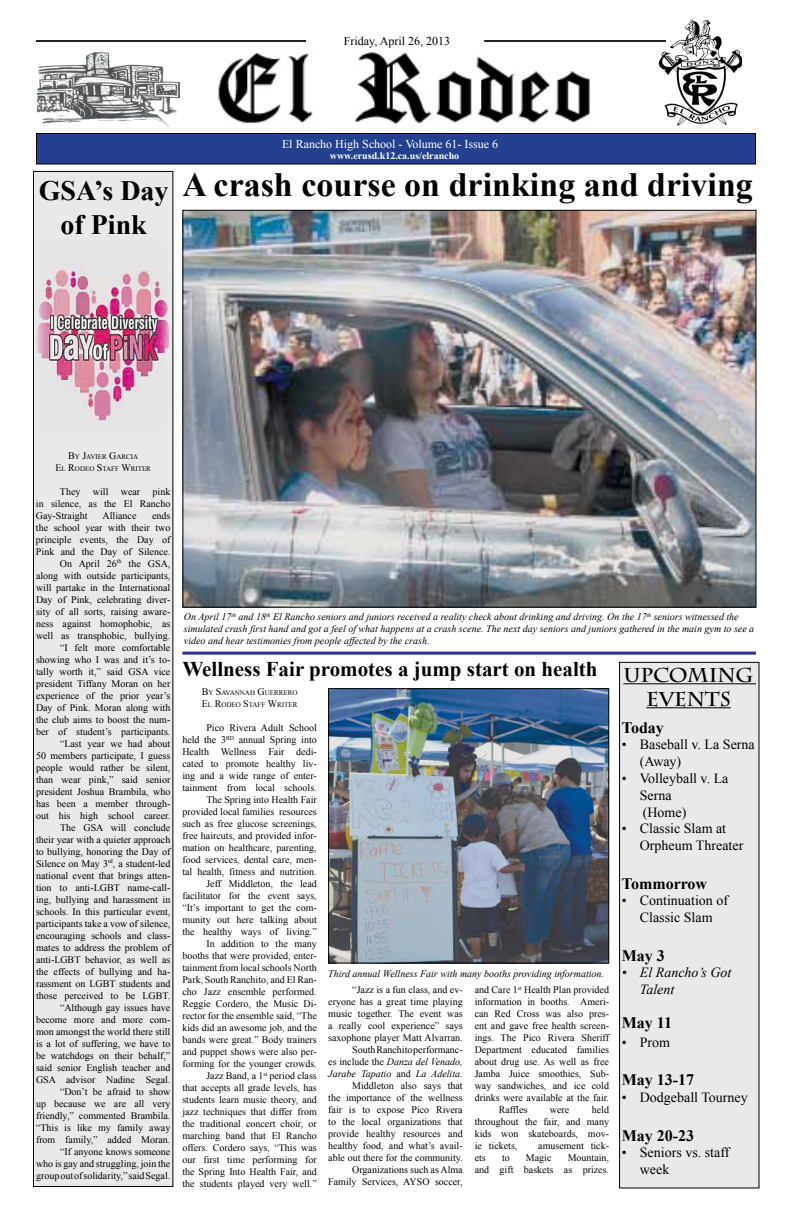
<style>
.page{position:relative;width:792px;height:1224px;background:#fff}
.page>*{position:absolute;margin:0;border:0;box-sizing:border-box;transform-origin:0 0}
.t1{font:700 34px "Times New Roman";color:#000}
.t2{font:700 28px/33.6px "Times New Roman";color:#000;text-align:center}
.t3{font:700 21px "Times New Roman";color:#000}
.t4{font:700 20px/24px "Charlemagne Std";color:#000;text-align:center}
.t5{font:700 16px "Times New Roman";color:#000}
.t6{font:14px/16.8px "Times New Roman";color:#000}
.t7{font:italic 14px/16.8px "Times New Roman";color:#000}
.t8{font:12px "Times New Roman";color:#fff}
.t9{font:12px "Times New Roman";color:#000}
.t10{font:10px/12px "Times New Roman";color:#000;text-align:right}
.t11{font:italic 10px/12px "Times New Roman";color:#000}
.t12{font:700 10px "Times New Roman";color:#fff}
.t13{font:7px/12px "Times New Roman";color:#000;text-align:center}
.s1{font-size:10px}
.s2{font-style:italic}
</style>
<div class="page">
<div style="left:34px;top:171px;width:139px;height:1015px;background:#e9e9ea"></div>
<div style="left:33px;top:171px;width:140px;height:1016px;border:1px solid #000"></div>
<img style="left:37px;top:52px;width:142px;height:75px">
<img style="left:658px;top:19px;width:84px;height:107px">
<div style="left:36px;top:134px;width:720px;height:30px;background:#25408f"></div>
<div style="left:36px;top:133px;width:720px;height:31px;border:1px solid #000"></div>
<img style="left:218px;top:52px;width:372px;height:73px">
<hr style="left:36px;top:40px;width:270px;height:1px;background:#000">
<hr style="left:36px;top:41px;width:270px;height:1px;background:#000">
<hr style="left:484px;top:40px;width:182px;height:1px;background:#000">
<hr style="left:484px;top:41px;width:182px;height:1px;background:#000">
<hr style="left:182px;top:652px;width:574px;height:3px;background:#2e3092">
<img style="left:184px;top:212px;width:570px;height:394px">
<img style="left:330px;top:690px;width:277px;height:271px">
<div style="left:328px;top:688px;width:281px;height:275px;border:1px solid #000"></div>
<img style="left:36px;top:264px;width:134px;height:157px">
<div style="left:620px;top:662px;width:139px;height:526px;background:#e9e9ea"></div>
<div style="left:619px;top:662px;width:141px;height:526px;border:1px solid #000"></div>
<hr style="left:623px;top:683px;width:133px;height:1px;background:#000">
<hr style="left:646px;top:707px;width:85px;height:1px;background:#000">
<p class="t9" style="left:344px;top:33px;width:108px">Friday, April 26, 2013</p>
<h2 class="t2" style="left:39px;top:174px;width:131px">GSA’s Day of Pink</h2>
<p class="t8" style="left:282px;top:136px;width:218px">El Rancho High School - Volume 61- Issue 6</p>
<p class="t12" style="left:330px;top:149px;width:131px">www.erusd.k12.ca.us/elrancho</p>
<h1 class="t1" style="left:182px;top:161px;width:572px">A crash course on drinking and driving</h1>
<p class="t13" style="left:55px;top:450px;width:97px"><span class="s1">B</span>Y <span class="s1">J</span>AVIER <span class="s1">G</span>ARCIA<br><span class="s1">E</span>L <span class="s1">R</span>ODEO <span class="s1">S</span>TAFF <span class="s1">W</span>RITER</p>
<p class="t10" style="left:36px;top:485px;width:136px;text-align:justify;text-indent:24px">They will wear pink in silence, as the El Rancho Gay-Straight</p>
<p class="t10" style="left:36px;top:509px;width:136px">ends<br>the school year with their two principle events, the Day of<br>Pink and the Day of Silence.<br>On April 26<sup>th</sup> the GSA, along with outside participants, will partake in the International<br>Day of Pink, celebrating diver&shy;sity of all sorts, raising aware&shy;ness against homophobic, as well as transphobic, bullying. “I felt more comfortable showing who I was and it’s to&shy;tally worth it,” said GSA vice president Tiffany Moran on her experience of the prior year’s<br>Day of Pink. Moran along with the club aims to boost the num&shy;ber of student’s participants. “Last year we had about<br>50 members participate, I guess people would rather be silent, than wear pink,” said senior president Joshua Brambila, who has been a member through&shy;out his high school career.<br>The GSA will conclude<br>their year with a quieter approach to bullying, honoring the Day of<br>Silence on May 3<sup>rd</sup>, a student-led national event that brings atten&shy;tion to anti-LGBT name-call&shy;ing, bullying and harassment in schools. In this particular event, participants take a vow of silence, encouraging schools and class&shy;mates to address the problem of anti-LGBT behavior, as well as the effects of bullying and ha&shy;rassment on LGBT students and those perceived to be LGBT. “Although gay issues have become more and more com&shy;mon amongst the world there still is a lot of suffering, we have to be watchdogs on their behalf,” said senior English teacher and<br>GSA advisor Nadine Segal. “Don’t be afraid to show<br>up because we are all very friendly,” commented Brambila. “This is like my family away from family,” added Moran. “If anyone knows someone<br>who is gay and struggling, join the group out of solidarity,” said Segal.</p>
<p class="t10" style="left:103px;top:509px;width:35px">Alliance</p>
<p class="t11" style="left:184px;top:610px;width:572px">On April 17<sup>th</sup> and 18<sup>th</sup> El Rancho seniors and juniors received a reality check about drinking and driving. On the 17<sup>th</sup> seniors witnessed the simulated crash first hand and got a feel of what happens at a crash scene. The next day seniors and juniors gathered in the main gym to see a video and hear testimonies from people affected by the crash.</p>
<h3 class="t4" style="left:623px;top:663px;width:132px">UPCOMING<br>EVENTS</h3>
<h3 class="t5" style="left:622px;top:716px;width:44px">Today</h3>
<h3 class="t6" style="left:640px;top:736px;width:116px;text-indent:-18px">• Baseball v. La Serna (Away)</h3>
<h3 class="t6" style="left:640px;top:770px;width:90px;text-indent:-18px">• Volleyball v. La<br>Serna<br>(Home)</h3>
<h3 class="t6" style="left:640px;top:820px;width:105px;text-indent:-18px">• Classic Slam at<br>Orpheum Threater</h3>
<h3 class="t5" style="left:622px;top:872px;width:87px">Tommorrow</h3>
<h3 class="t6" style="left:622px;top:892px;width:108px;text-align:center">• Continuation of<br>Classic Slam</h3>
<h3 class="t5" style="left:622px;top:944px;width:45px">May 3</h3>
<h3 class="t7" style="left:640px;top:964px;width:93px;text-indent:-18px">• El Rancho’s Got<br>Talent</h3>
<h3 class="t5" style="left:622px;top:1011px;width:52px">May 11</h3>
<h3 class="t6" style="left:622px;top:1034px;width:50px">• Prom</h3>
<h3 class="t5" style="left:622px;top:1069px;width:74px">May 13-17</h3>
<h3 class="t6" style="left:622px;top:1089px;width:128px">• Dodgeball Tourney</h3>
<h3 class="t5" style="left:622px;top:1124px;width:74px">May 20-23</h3>
<h3 class="t6" style="left:640px;top:1144px;width:91px;text-indent:-18px">• Seniors vs. staff week</h3>
<h3 class="t3" style="left:182px;top:655px;width:417px">Wellness Fair promotes a jump start on health</h3>
<p class="t13" style="left:202px;top:687px;width:97px;text-align:left"><span class="s1">B</span>Y <span class="s1">S</span>AVANNAH <span class="s1">G</span>UERRERO<br><span class="s1">E</span>L <span class="s1">R</span>ODEO <span class="s1">S</span>TAFF <span class="s1">W</span>RITER</p>
<p class="t10" style="left:182px;top:722px;width:136px">Pico Rivera Adult School<br>held the 3<sup>RD</sup> annual Spring into<br>Health Wellness Fair dedi&shy;cated to promote healthy liv&shy;ing and a wide range of enter&shy;tainment from local schools.<br>The Spring into Health Fair provided local families resources such as free glucose screenings, free haircuts, and provided infor&shy;mation on healthcare, parenting, food services, dental care, men&shy;tal health, fitness and nutrition.<br>Jeff Middleton, the lead facilitator for the event says, “It’s important to get the com&shy;munity out here talking about the healthy ways of living.”<br>In addition to the many booths that were provided, enter&shy;tainment from local schools North<br>Park, South Ranchito, and El Ran&shy;cho Jazz ensemble performed.<br>Reggie Cordero, the Music Di&shy;rector for the ensemble said, “The kids did an awesome job, and the bands were great.” Body trainers and puppet shows were also per&shy;forming for the younger crowds.<br>Jazz Band, a 1<sup>st</sup> period class<br>that accepts all grade levels, has students learn music theory, and jazz techniques that differ from the traditional concert choir, or marching band that El Rancho offers. Cordero says, “This was our first time performing for the Spring Into Health Fair, and the students played very well.”</p>
<p class="t11" style="left:328px;top:968px;width:277px">Third annual Wellness Fair with many booths providing information.</p>
<p class="t10" style="left:328px;top:984px;width:136px">“Jazz is a fun class, and ev&shy;eryone has a great time playing music together. The event was a really cool experience” says saxophone player Matt Alvarran.<br>South Ranchito performanc-<br>es include the <span class="s2">Danza del Venado,<br>Jarabe Tapatio</span> and <span class="s2">La Adelita.<br></span>Middleton also says that<br>the importance of the wellness fair is to expose Pico Rivera to the local organizations that provide healthy resources and healthy food, and what’s avail&shy;able out there for the community.<br>Organizations such as Alma<br>Family Services, AYSO soccer,</p>
<p class="t10" style="left:475px;top:984px;width:136px">and Care 1<sup>st</sup> Health Plan provided</p>
<p class="t10" style="left:475px;top:996px;width:136px">information in booths. Ameri-</p>
<p class="t10" style="left:475px;top:1008px;width:136px">can Red Cross was also pres-</p>
<p class="t10" style="left:475px;top:1020px;width:136px">ent and gave free health screen-</p>
<p class="t10" style="left:475px;top:1032px;width:136px">ings. The Pico Rivera Sheriff</p>
<p class="t10" style="left:475px;top:1044px;width:136px">Department educated families</p>
<p class="t10" style="left:475px;top:1056px;width:136px">about drug use. As well as free</p>
<p class="t10" style="left:475px;top:1068px;width:136px">Jamba Juice smoothies, Sub-</p>
<p class="t10" style="left:475px;top:1080px;width:136px">way sandwiches, and ice cold</p>
<p class="t10" style="left:475px;top:1092px;width:136px">drinks were available at the fair.</p>
<p class="t10" style="left:499px;top:1104px;width:30px">Raffles</p>
<p class="t10" style="left:550px;top:1104px;width:21px">were</p>
<p class="t10" style="left:475px;top:1104px;width:136px;text-align:justify;text-indent:117px">held throughout the fair, and many kids won skateboards, mov&shy;ie tickets,</p>
<p class="t10" style="left:538px;top:1140px;width:72px">amusement tick-</p>
<p class="t10" style="left:475px;top:1152px;width:136px">Mountain,<br>and gift baskets as prizes.</p>
<p class="t10" style="left:475px;top:1152px;width:13px">ets</p>
<p class="t10" style="left:502px;top:1152px;width:9px">to</p>
<p class="t10" style="left:526px;top:1152px;width:27px">Magic</p>
</div>
